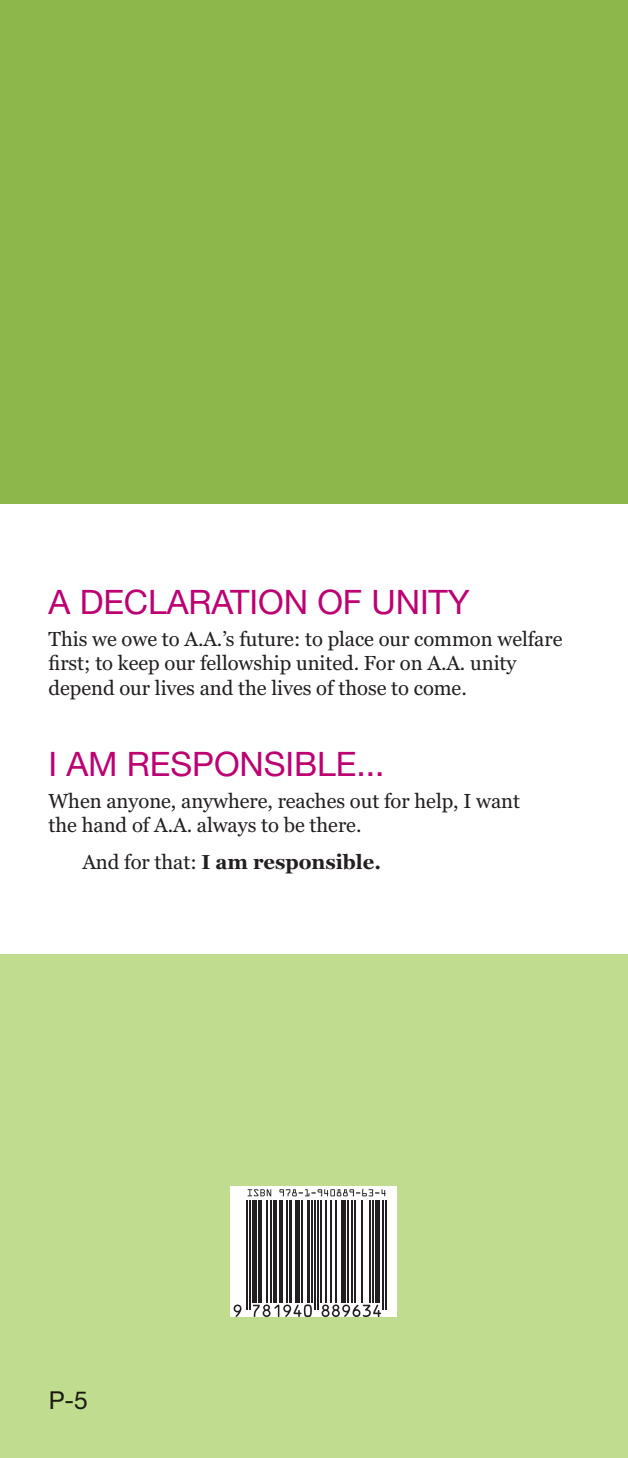
<style>
.page{position:relative;width:628px;height:1458px;background:#fff}
.page>*{position:absolute;margin:0;border:0;box-sizing:border-box;transform-origin:0 0}
.t1{font:33.75px "Helvetica Neue LT Std";letter-spacing:-.005em;color:#bd0172}
.t2{font:24.75px "Helvetica Neue LT Std";color:#231f20}
.t3{font:20.25px/24.3px "Georgia Pro";letter-spacing:-.005em;color:#231f20}
.t4{font:700 20.25px "Georgia";letter-spacing:-.005em;color:#231f20}
.s1{font-family:"Georgia Pro";font-weight:400}
</style>
<div class="page">
<div style="left:0;top:955px;width:628px;height:503px;background:#c0dc8e"></div>
<div style="left:0;top:0;width:628px;height:503px;background:#8db74a"></div>
<div style="left:230px;top:1187px;width:167px;height:130px;background:#fff"></div>
<svg style="left:248px;top:1189px;width:23px;height:7px"></svg>
<svg style="left:279px;top:1189px;width:107px;height:7px"></svg>
<svg style="left:234px;top:1305px;width:7px;height:12px"></svg>
<hr style="left:247px;top:1201px;width:1px;height:109px;background:#231f20">
<hr style="left:250px;top:1201px;width:1px;height:109px;background:#231f20">
<div style="left:252px;top:1201px;width:5px;height:102px;background:#231f20"></div>
<hr style="left:258px;top:1201px;width:3px;height:102px;background:#231f20">
<hr style="left:266px;top:1201px;width:1px;height:102px;background:#231f20">
<hr style="left:270px;top:1201px;width:2px;height:102px;background:#231f20">
<hr style="left:273px;top:1201px;width:3px;height:102px;background:#231f20">
<hr style="left:279px;top:1201px;width:3px;height:102px;background:#231f20">
<hr style="left:286px;top:1201px;width:2px;height:102px;background:#231f20">
<hr style="left:289px;top:1201px;width:3px;height:102px;background:#231f20">
<div style="left:295px;top:1201px;width:5px;height:102px;background:#231f20"></div>
<hr style="left:301px;top:1201px;width:2px;height:102px;background:#231f20">
<svg style="left:253px;top:1304px;width:59px;height:13px"></svg>
<hr style="left:307px;top:1201px;width:3px;height:102px;background:#231f20">
<hr style="left:311px;top:1201px;width:2px;height:102px;background:#231f20">
<hr style="left:314px;top:1201px;width:2px;height:109px;background:#231f20">
<hr style="left:317px;top:1201px;width:2px;height:109px;background:#231f20">
<hr style="left:320px;top:1201px;width:2px;height:102px;background:#231f20">
<hr style="left:325px;top:1201px;width:1px;height:102px;background:#231f20">
<hr style="left:331px;top:1201px;width:1px;height:102px;background:#231f20">
<hr style="left:335px;top:1201px;width:1px;height:102px;background:#231f20">
<hr style="left:341px;top:1201px;width:4px;height:102px;background:#231f20">
<hr style="left:347px;top:1201px;width:1px;height:102px;background:#231f20">
<hr style="left:351px;top:1201px;width:2px;height:102px;background:#231f20">
<hr style="left:354px;top:1201px;width:2px;height:102px;background:#231f20">
<hr style="left:362px;top:1201px;width:1px;height:102px;background:#231f20">
<hr style="left:369px;top:1201px;width:1px;height:102px;background:#231f20">
<svg style="left:321px;top:1305px;width:60px;height:12px"></svg>
<hr style="left:372px;top:1201px;width:1px;height:102px;background:#231f20">
<hr style="left:375px;top:1201px;width:4px;height:102px;background:#231f20">
<hr style="left:382px;top:1201px;width:2px;height:109px;background:#231f20">
<hr style="left:385px;top:1201px;width:2px;height:109px;background:#231f20">
<p class="t1" style="left:49px;top:582px;width:423px">A DECLARATION OF UNITY</p>
<p class="t3" style="left:49px;top:628px;width:515px">This we owe to A.A.’s future: to place our common welfare first; to keep our fellowship united. For on A.A. unity depend our lives and the lives of those to come.</p>
<p class="t1" style="left:49px;top:744px;width:337px">I AM RESPONSIBLE...</p>
<p class="t3" style="left:49px;top:790px;width:473px">When anyone, anywhere, reaches out for help, I want the hand of A.A. always to be there.</p>
<p class="t4" style="left:82px;top:847px;width:300px"><span class="s1">And for that:</span> I am responsible.</p>
<p class="t2" style="left:49px;top:1386px;width:41px">P-5</p>
</div>
